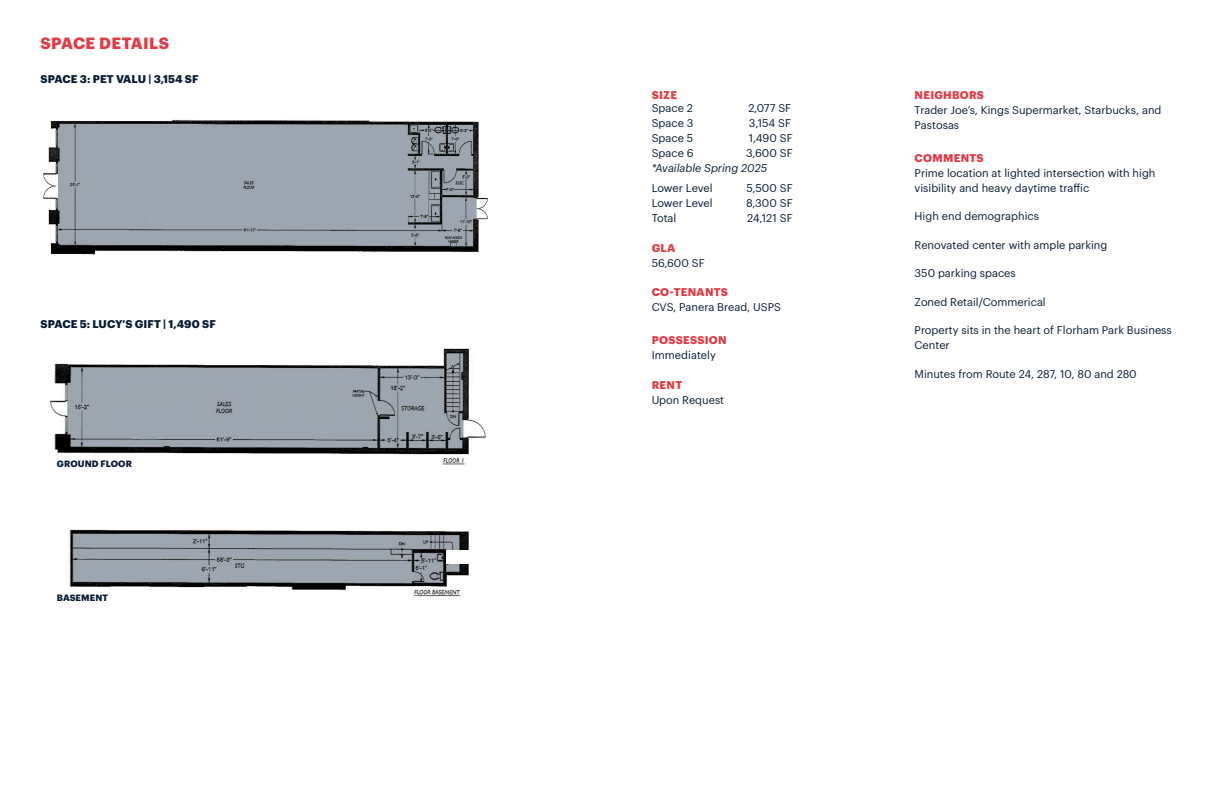
<style>
.page{position:relative;width:1224px;height:792px;background:#fff}
.page>*{position:absolute;margin:0;border:0;box-sizing:border-box;transform-origin:0 0}
.t1{font:700 16px "Graphik";letter-spacing:.025em;color:#e33b45}
.body{font:11px/15px "Graphik";color:#081b33}
.sub_heads{font:700 11px "Graphik";letter-spacing:.01em;color:#081b33}
.sub_heads-2{font:700 11px "Graphik";letter-spacing:.025em;color:#e33b45}
.body-2{font:italic 11px "Graphik";color:#081b33}
.sub_heads-3{font:11px "Graphik";letter-spacing:.005em;color:#081b33}
.body-3{font:700 11px "Graphik";letter-spacing:.02em;color:#e33b45}
.sub_heads-4{font:700 9px "Graphik";letter-spacing:.01em;color:#081b33}
</style>
<div class="page">
<img style="left:43px;top:120px;width:445px;height:135px">
<img style="left:49px;top:348px;width:437px;height:249px">
<div style="left:446px;top:550px;width:26px;height:14px;background:#fff"></div>
<p class="t1" style="left:41px;top:31px;width:130px">SPACE DETAILS</p>
<p class="sub_heads" style="left:41px;top:71px;width:160px">SPACE 3: PET VALU | 3,154 SF</p>
<p class="sub_heads" style="left:41px;top:315px;width:177px">SPACE 5: LUCY’S GIFT | 1,490 SF</p>
<p class="sub_heads-4" style="left:57px;top:457px;width:76px">GROUND FLOOR</p>
<p class="sub_heads-4" style="left:57px;top:591px;width:53px">BASEMENT</p>
<p class="sub_heads-2" style="left:652px;top:86px;width:27px">SIZE</p>
<p class="body" style="left:652px;top:100px;width:43px">Space 2</p>
<p class="body" style="left:748px;top:100px;width:44px">2,077 SF</p>
<p class="body" style="left:652px;top:115px;width:43px">Space 3</p>
<p class="body" style="left:749px;top:115px;width:44px">3,154 SF</p>
<p class="body" style="left:652px;top:130px;width:43px">Space 5</p>
<p class="body" style="left:749px;top:130px;width:45px">1,490 SF</p>
<p class="body" style="left:652px;top:145px;width:43px">Space 6</p>
<p class="body" style="left:746px;top:145px;width:48px">3,600 SF</p>
<p class="body-2" style="left:652px;top:160px;width:117px">*Available Spring 2025</p>
<p class="body" style="left:652px;top:180px;width:62px">Lower Level</p>
<p class="body" style="left:747px;top:180px;width:48px">5,500 SF</p>
<p class="body" style="left:652px;top:195px;width:62px">Lower Level</p>
<p class="body" style="left:746px;top:195px;width:48px">8,300 SF</p>
<p class="body" style="left:652px;top:210px;width:26px">Total</p>
<p class="body" style="left:747px;top:210px;width:47px">24,121 SF</p>
<p class="sub_heads-2" style="left:652px;top:240px;width:25px">GLA</p>
<p class="body" style="left:652px;top:255px;width:54px">56,600 SF</p>
<p class="sub_heads-2" style="left:652px;top:283px;width:78px">CO-TENANTS</p>
<p class="body" style="left:652px;top:298px;width:131px">CVS, Panera Bread, USPS</p>
<p class="sub_heads-2" style="left:652px;top:331px;width:77px">POSSESSION</p>
<p class="sub_heads-3" style="left:652px;top:346px;width:66px">Immediately</p>
<p class="sub_heads-2" style="left:652px;top:376px;width:32px">RENT</p>
<p class="body" style="left:652px;top:391px;width:74px">Upon Request</p>
<p class="body-3" style="left:915px;top:86px;width:71px">NEIGHBORS</p>
<p class="body" style="left:915px;top:101px;width:248px">Trader Joe’s, Kings Supermarket, Starbucks, and<br>Pastosas</p>
<p class="sub_heads-2" style="left:915px;top:149px;width:71px">COMMENTS</p>
<p class="body" style="left:915px;top:164px;width:242px">Prime location at lighted intersection with high visibility and heavy daytime traffic</p>
<p class="body" style="left:915px;top:208px;width:126px">High end demographics</p>
<p class="body" style="left:915px;top:236px;width:194px">Renovated center with ample parking</p>
<p class="body" style="left:915px;top:265px;width:103px">350 parking spaces</p>
<p class="body" style="left:915px;top:293px;width:133px">Zoned Retail/Commerical</p>
<p class="body" style="left:915px;top:322px;width:259px">Property sits in the heart of Florham Park Business<br>Center</p>
<p class="body" style="left:915px;top:365px;width:224px">Minutes from Route 24, 287, 10, 80 and 280</p>
</div>
